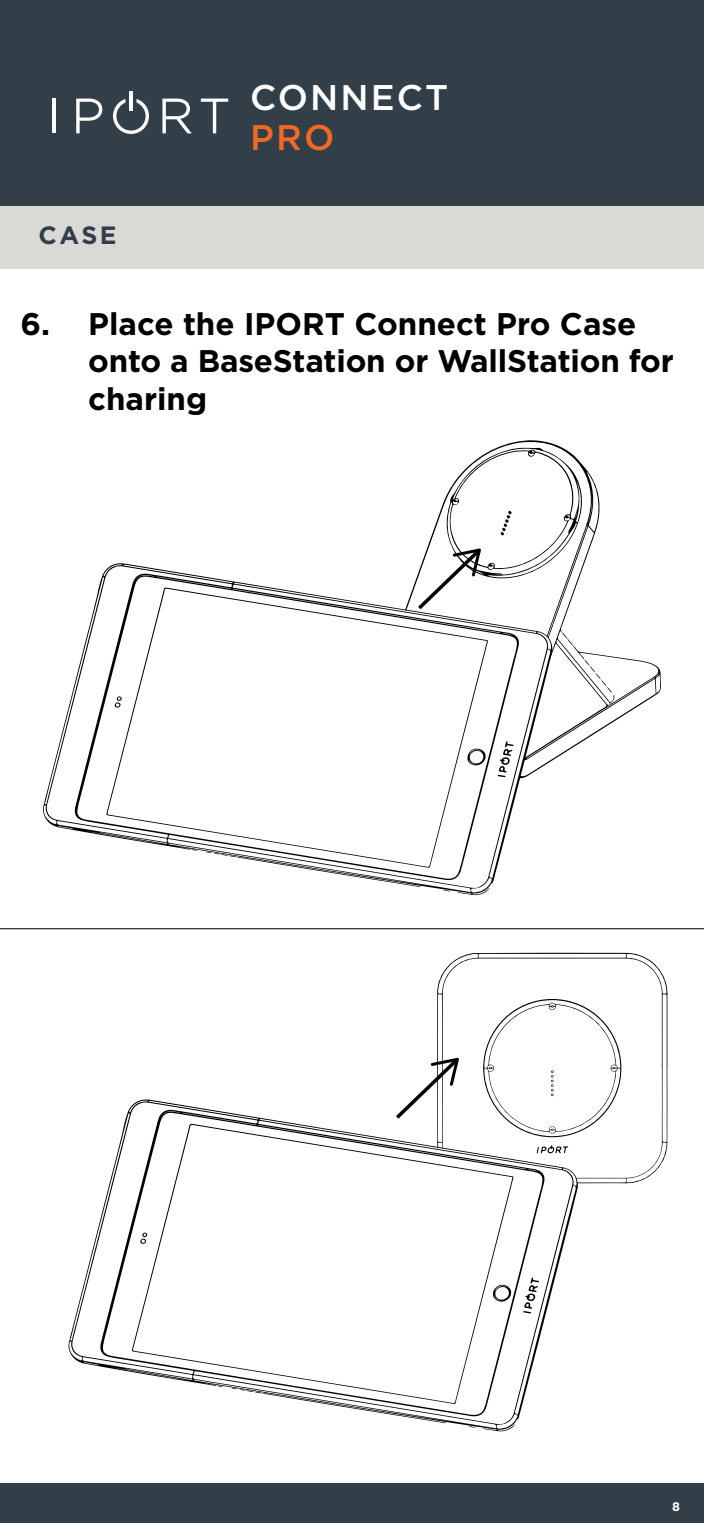
<style>
.page{position:relative;width:704px;height:1523px;background:#fff}
.page>*{position:absolute;margin:0;border:0;box-sizing:border-box;transform-origin:0 0}
.t1{font:500 35.62px "Gotham";letter-spacing:.055em;color:#fff}
.t2{font:500 35.62px "Gotham";color:#f36824}
.t3{font:700 31.25px/37.5px "Gotham";letter-spacing:-.005em;color:#000}
.t4{font:700 25px "Gotham";color:#333f48}
.t5{font:700 12.5px "Gotham";color:#fff}
</style>
<div class="page">
<div style="left:0;top:0;width:703px;height:236px;background:#333f48"></div>
<div style="left:0;top:1483px;width:703px;height:39px;background:#333f48"></div>
<hr style="left:52px;top:99px;width:3px;height:34px;background:#fff">
<svg style="left:76px;top:99px;width:26px;height:34px"></svg>
<svg style="left:162px;top:99px;width:29px;height:34px"></svg>
<svg style="left:201px;top:99px;width:27px;height:34px"></svg>
<hr style="left:129px;top:91px;width:4px;height:20px;background:#fff">
<svg style="left:113px;top:99px;width:36px;height:35px"></svg>
<div style="left:0;top:206px;width:703px;height:62px;background:#d9d9d6"></div>
<svg style="left:499px;top:440px;width:161px;height:320px"></svg>
<svg style="left:567px;top:639px;width:5px;height:7px"></svg>
<svg style="left:561px;top:632px;width:6px;height:7px"></svg>
<svg style="left:583px;top:659px;width:28px;height:34px"></svg>
<svg style="left:422px;top:447px;width:160px;height:166px"></svg>
<svg style="left:43px;top:562px;width:509px;height:333px"></svg>
<svg style="left:205px;top:868px;width:216px;height:19px"></svg>
<svg style="left:106px;top:587px;width:381px;height:281px"></svg>
<svg style="left:466px;top:747px;width:20px;height:20px"></svg>
<svg style="left:114px;top:696px;width:8px;height:12px"></svg>
<svg style="left:497px;top:741px;width:16px;height:36px"></svg>
<hr style="left:0;top:928px;width:703px;height:1px;background:#000">
<svg style="left:437px;top:952px;width:230px;height:231px"></svg>
<svg style="left:483px;top:999px;width:138px;height:138px"></svg>
<svg style="left:68px;top:1098px;width:510px;height:333px"></svg>
<svg style="left:231px;top:1404px;width:215px;height:19px"></svg>
<svg style="left:132px;top:1123px;width:381px;height:281px"></svg>
<svg style="left:491px;top:1283px;width:21px;height:20px"></svg>
<svg style="left:140px;top:1232px;width:7px;height:12px"></svg>
<svg style="left:523px;top:1277px;width:15px;height:36px"></svg>
<svg style="left:392px;top:1056px;width:68px;height:66px"></svg>
<p class="t4" style="left:38px;top:221px;width:80px">CASE</p>
<p class="t1" style="left:250px;top:77px;width:199px">CONNECT</p>
<p class="t2" style="left:250px;top:117px;width:85px">PRO</p>
<p class="t3" style="left:88px;top:304px;width:587px;text-indent:-68px">6. Place the IPORT Connect Pro Case onto a BaseStation or WallStation for charing</p>
<p class="t5" style="left:671px;top:1498px;width:9px">8</p>
</div>
